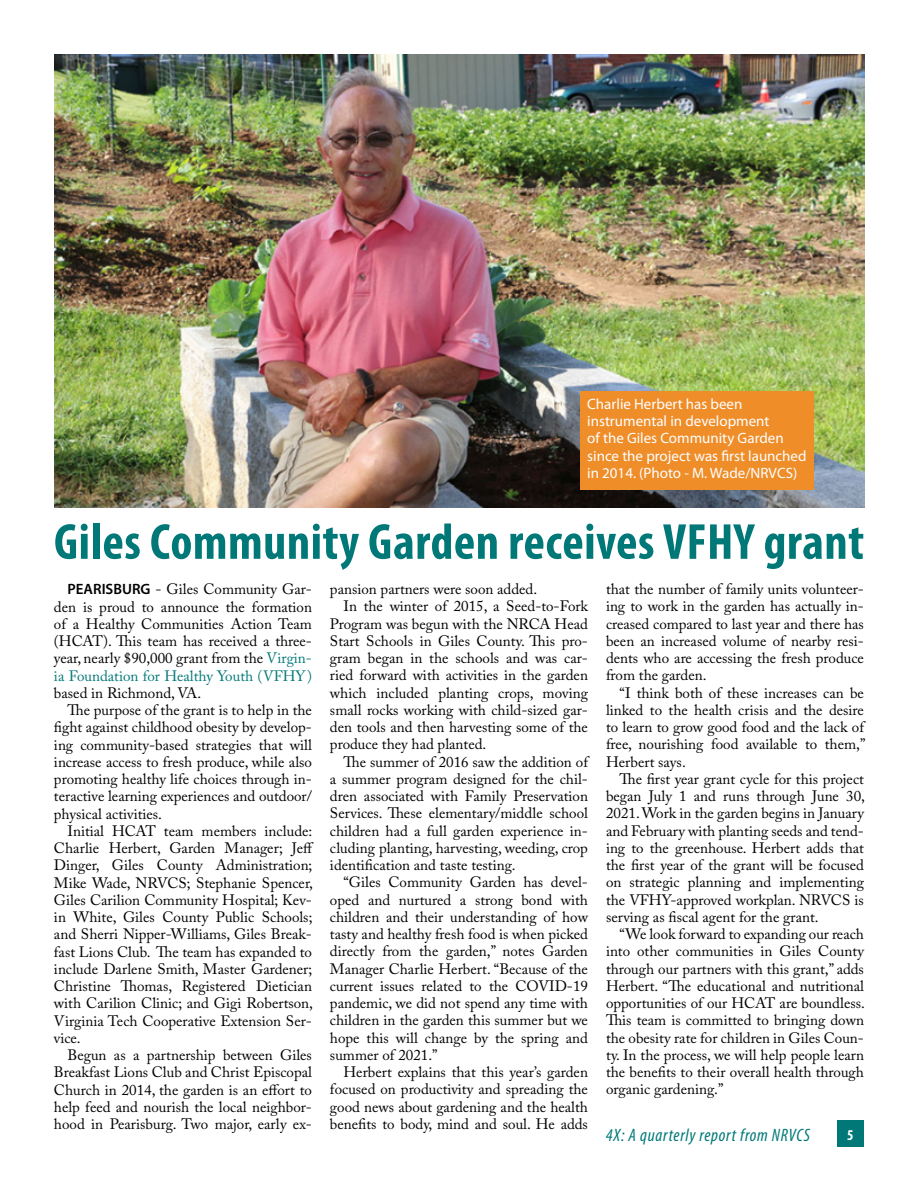
<style>
.page{position:relative;width:918px;height:1188px;background:#fff}
.page>*{position:absolute;margin:0;border:0;box-sizing:border-box;transform-origin:0 0}
.t1{font:700 condensed 51px "Myriad Pro";letter-spacing:.01em;color:#007878}
.t2{font:italic condensed 18px "Myriad Pro";letter-spacing:.04em;color:#007878}
.t3{font:15px/17.2px "Adobe Caslon Pro";color:#000;text-align:justify}
.t4{font:15px/17.2px "Myriad Pro";color:#fff}
.t5{font:700 condensed 15px "Myriad Pro";color:#fff}
.s1{font-family:"Myriad Pro";font-weight:600}
.s2{color:#007878}
</style>
<div class="page">
<div style="left:837px;top:1120px;width:27px;height:28px;background:#007878"></div>
<img style="left:55px;top:54px;width:810px;height:454px">
<div style="left:580px;top:391px;width:234px;height:99px;background:#ef8d29"></div>
<p class="t4" style="left:587px;top:395px;width:221px">Charlie Herbert has been instrumental in development<br>of the Giles Community Garden since the project was first launched in 2014. (Photo - M. Wade/NRVCS)</p>
<h1 class="t1" style="left:54px;top:510px;width:812px">Giles Community Garden receives VFHY grant</h1>
<p class="t3" style="left:54px;top:581px;width:260px;text-indent:14px"><span class="s1">PEARISBURG</span> - Giles Community Gar&shy;den is proud to announce the formation of a Healthy Communities Action Team (HCAT). This team has received a three&shy;year, nearly $90,000 grant from the <span class="s2">Virgin&shy;ia Foundation for Healthy Youth (VFHY)</span></p>
<p class="t3" style="left:54px;top:684px;width:149px">based in Richmond, VA.</p>
<p class="t3" style="left:68px;top:701px;width:246px">The purpose of the grant is to help in the</p>
<p class="t3" style="left:54px;top:719px;width:259px">fight against childhood obesity by develop-</p>
<p class="t3" style="left:54px;top:736px;width:259px">ing community-based strategies that will</p>
<p class="t3" style="left:54px;top:753px;width:260px">increase access to fresh produce, while also</p>
<p class="t3" style="left:54px;top:770px;width:259px">promoting healthy life choices through in-</p>
<p class="t3" style="left:54px;top:788px;width:259px">teractive learning experiences and outdoor/</p>
<p class="t3" style="left:54px;top:805px;width:110px">physical activities.</p>
<p class="t3" style="left:68px;top:822px;width:246px">Initial HCAT team members include:</p>
<p class="t3" style="left:54px;top:839px;width:261px">Charlie Herbert, Garden Manager; Jeff</p>
<p class="t3" style="left:54px;top:857px;width:260px">Dinger, Giles County Administration;</p>
<p class="t3" style="left:54px;top:874px;width:261px">Mike Wade, NRVCS; Stephanie Spencer,</p>
<p class="t3" style="left:54px;top:891px;width:260px">Giles Carilion Community Hospital; Kev-</p>
<p class="t3" style="left:54px;top:908px;width:260px">in White, Giles County Public Schools;</p>
<p class="t3" style="left:54px;top:926px;width:259px">and Sherri Nipper-Williams, Giles Break-</p>
<p class="t3" style="left:54px;top:943px;width:260px">fast Lions Club. The team has expanded to</p>
<p class="t3" style="left:54px;top:960px;width:260px">include Darlene Smith, Master Gardener;</p>
<p class="t3" style="left:54px;top:977px;width:259px">Christine Thomas, Registered Dietician</p>
<p class="t3" style="left:54px;top:995px;width:261px">with Carilion Clinic; and Gigi Robertson,</p>
<p class="t3" style="left:54px;top:1012px;width:259px">Virginia Tech Cooperative Extension Ser-</p>
<p class="t3" style="left:54px;top:1029px;width:28px">vice.</p>
<p class="t3" style="left:68px;top:1046px;width:246px">Begun as a partnership between Giles</p>
<p class="t3" style="left:54px;top:1064px;width:259px">Breakfast Lions Club and Christ Episcopal</p>
<p class="t3" style="left:54px;top:1081px;width:259px">Church in 2014, the garden is an effort to</p>
<p class="t3" style="left:54px;top:1098px;width:260px">help feed and nourish the local neighbor-</p>
<p class="t3" style="left:54px;top:1115px;width:260px">hood in Pearisburg. Two major, early ex-</p>
<p class="t3" style="left:330px;top:580px;width:209px">pansion partners were soon added.</p>
<p class="t3" style="left:343px;top:598px;width:246px">In the winter of 2015, a Seed-to-Fork</p>
<p class="t3" style="left:330px;top:615px;width:259px">Program was begun with the NRCA Head</p>
<p class="t3" style="left:330px;top:632px;width:259px">Start Schools in Giles County. This pro-</p>
<p class="t3" style="left:330px;top:649px;width:260px">gram began in the schools and was car-</p>
<p class="t3" style="left:330px;top:667px;width:260px">ried forward with activities in the garden</p>
<p class="t3" style="left:330px;top:684px;width:259px">which included planting crops, moving</p>
<p class="t3" style="left:330px;top:701px;width:260px">small rocks working with child-sized gar-</p>
<p class="t3" style="left:330px;top:718px;width:260px">den tools and then harvesting some of the</p>
<p class="t3" style="left:330px;top:736px;width:158px">produce they had planted.</p>
<p class="t3" style="left:343px;top:753px;width:246px">The summer of 2016 saw the addition of</p>
<p class="t3" style="left:330px;top:770px;width:259px">a summer program designed for the chil-</p>
<p class="t3" style="left:330px;top:787px;width:260px">dren associated with Family Preservation</p>
<p class="t3" style="left:330px;top:805px;width:260px">Services. These elementary/middle school</p>
<p class="t3" style="left:330px;top:822px;width:259px">children had a full garden experience in-</p>
<p class="t3" style="left:330px;top:839px;width:259px">cluding planting, harvesting, weeding, crop</p>
<p class="t3" style="left:330px;top:856px;width:187px">identification and taste testing.</p>
<p class="t3" style="left:343px;top:874px;width:246px">“Giles Community Garden has devel-</p>
<p class="t3" style="left:330px;top:891px;width:259px">oped and nurtured a strong bond with</p>
<p class="t3" style="left:330px;top:908px;width:260px">children and their understanding of how</p>
<p class="t3" style="left:330px;top:925px;width:260px">tasty and healthy fresh food is when picked</p>
<p class="t3" style="left:330px;top:943px;width:259px">directly from the garden,” notes Garden</p>
<p class="t3" style="left:330px;top:960px;width:260px">Manager Charlie Herbert. “Because of the</p>
<p class="t3" style="left:330px;top:977px;width:260px">current issues related to the COVID-19</p>
<p class="t3" style="left:330px;top:994px;width:260px">pandemic, we did not spend any time with</p>
<p class="t3" style="left:330px;top:1012px;width:260px">children in the garden this summer but we</p>
<p class="t3" style="left:330px;top:1029px;width:259px">hope this will change by the spring and</p>
<p class="t3" style="left:330px;top:1046px;width:109px">summer of 2021.”</p>
<p class="t3" style="left:343px;top:1063px;width:246px">Herbert explains that this year’s garden</p>
<p class="t3" style="left:330px;top:1081px;width:259px">focused on productivity and spreading the</p>
<p class="t3" style="left:330px;top:1098px;width:259px">good news about gardening and the health</p>
<p class="t3" style="left:330px;top:1115px;width:259px">benefits to body, mind and soul. He adds</p>
<p class="t3" style="left:606px;top:580px;width:260px">that the number of family units volunteer&shy;ing to work in the garden has actually in&shy;creased compared to last year and there has been an increased volume of nearby resi&shy;dents who are accessing the fresh produce from the garden.</p>
<p class="t3" style="left:606px;top:684px;width:261px;text-indent:14px">“I think both of these increases can be linked to the health crisis and the desire to learn to grow good food and the lack of free, nourishing food available to them,” Herbert says.</p>
<p class="t3" style="left:606px;top:770px;width:261px;text-indent:14px">The first year grant cycle for this project began July 1 and runs through June 30, 2021. Work in the garden begins in January and February with planting seeds and tend&shy;ing to the greenhouse. Herbert adds that the first year of the grant will be focused on strategic planning and implementing the VFHY-approved workplan. NRVCS is serving as fiscal agent for the grant.</p>
<p class="t3" style="left:606px;top:925px;width:261px;text-indent:14px">“We look forward to expanding our reach into other communities in Giles County through our partners with this grant,” adds Herbert. “The educational and nutritional opportunities of our HCAT are boundless.<br>This team is committed to bringing down the obesity rate for children in Giles Coun&shy;ty. In the process, we will help people learn the benefits to their overall health through organic gardening.”</p>
<p class="t2" style="left:606px;top:1124px;width:206px">4X: A quarterly report from NRVCS</p>
<p class="t5" style="left:847px;top:1125px;width:8px">5</p>
</div>
